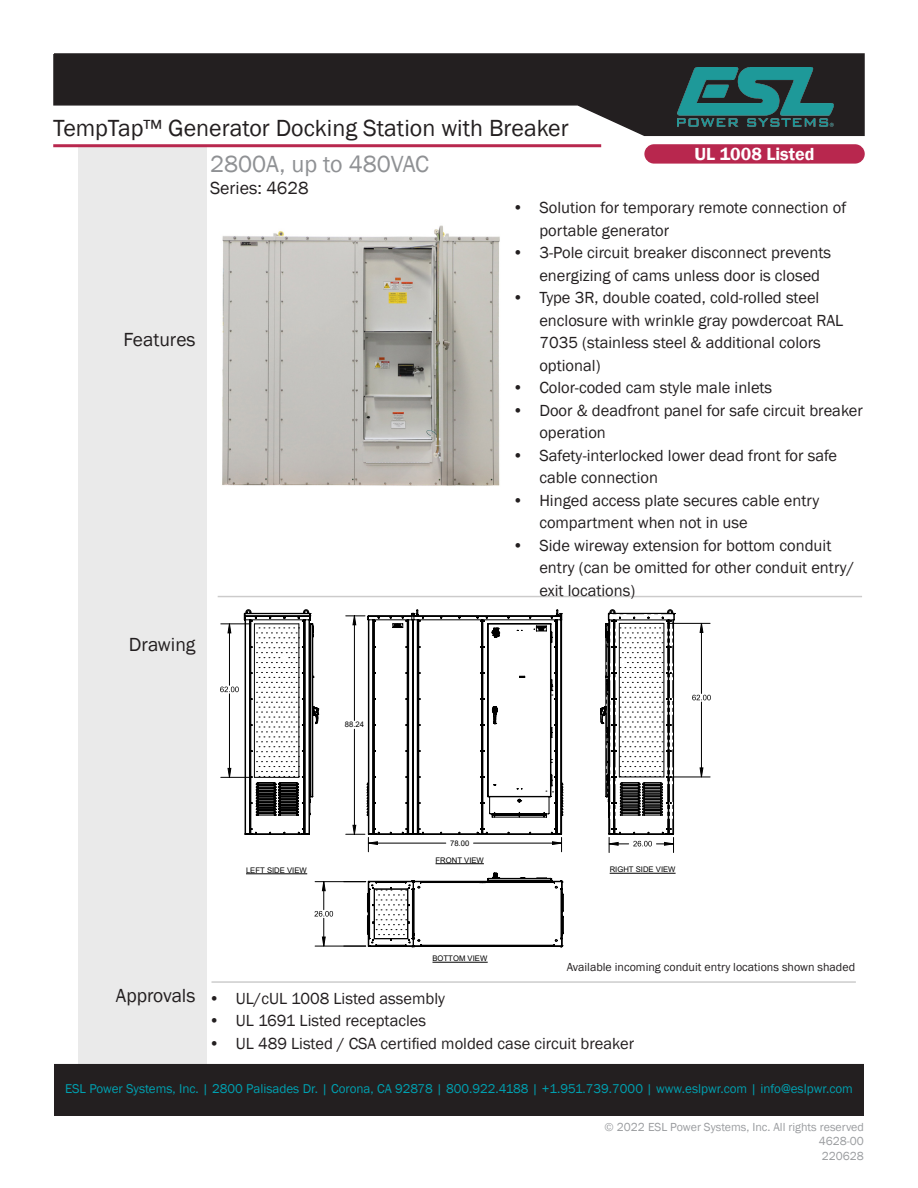
<style>
.page{position:relative;width:918px;height:1188px;background:#fff}
.page>*{position:absolute;margin:0;border:0;box-sizing:border-box;transform-origin:0 0}
.t1{font:24px "Franklin Gothic";color:#231f20}
.t2{font:24px "Franklin Gothic";color:#8f9194}
.t3{font:19.5px "Franklin Gothic";color:#231f20}
.t4{font:600 18px "Franklin Gothic";color:#fff}
.t5{font:18px "Franklin Gothic";color:#231f20}
.t6{font:16.5px/22.5px "Franklin Gothic";color:#231f20}
.t7{font:13.2px "Franklin Gothic";color:#00a0b0}
.t8{font:12px "Franklin Gothic";color:#9b9da0}
.t9{font:12px "Franklin Gothic";color:#231f20}
.t10{font:7.65px "Arial";color:#000}
</style>
<div class="page">
<svg style="left:53px;top:53px;width:812px;height:84px"></svg>
<div style="left:78px;top:146px;width:128px;height:969px;background:#eaeaea"></div>
<hr style="left:53px;top:144px;width:548px;height:3px;background:#b8274e">
<div style="left:55px;top:1065px;width:808px;height:50px;background:#231f20"></div>
<div style="left:54px;top:1064px;width:810px;height:52px;border:2px solid #231f20"></div>
<div style="left:644px;top:144px;width:221px;height:20px;background:#b8274e;border-radius:10px"></div>
<img style="left:677px;top:68px;width:156px;height:58px">
<hr style="left:218px;top:596px;width:644px;height:1px;background:#312f30">
<hr style="left:211px;top:981px;width:645px;height:2px;background:#312f30">
<img style="left:222px;top:225px;width:278px;height:261px">
<hr style="left:436px;top:863px;width:48px;height:1px;background:#000">
<hr style="left:474px;top:843px;width:88px;height:1px;background:#000">
<hr style="left:368px;top:843px;width:78px;height:1px;background:#000">
<svg style="left:552px;top:837px;width:10px;height:15px"></svg>
<svg style="left:346px;top:615px;width:32px;height:237px"></svg>
<svg style="left:366px;top:609px;width:197px;height:226px"></svg>
<svg style="left:692px;top:695px;width:19px;height:5px"></svg>
<hr style="left:610px;top:873px;width:66px;height:1px;background:#000">
<hr style="left:701px;top:702px;width:1px;height:75px;background:#000">
<hr style="left:701px;top:623px;width:1px;height:70px;background:#000">
<hr style="left:667px;top:777px;width:43px;height:1px;background:#000">
<hr style="left:667px;top:623px;width:43px;height:1px;background:#000">
<svg style="left:700px;top:767px;width:3px;height:11px"></svg>
<svg style="left:700px;top:623px;width:3px;height:10px"></svg>
<svg style="left:600px;top:609px;width:75px;height:244px"></svg>
<hr style="left:246px;top:873px;width:61px;height:1px;background:#000">
<svg style="left:220px;top:609px;width:99px;height:226px"></svg>
<hr style="left:432px;top:962px;width:56px;height:1px;background:#000">
<hr style="left:315px;top:946px;width:51px;height:1px;background:#000">
<hr style="left:315px;top:881px;width:51px;height:1px;background:#000">
<svg style="left:314px;top:881px;width:19px;height:66px"></svg>
<svg style="left:344px;top:872px;width:220px;height:76px"></svg>
<p class="t1" style="left:53px;top:113px;width:517px">TempTap™ Generator Docking Station with Breaker</p>
<p class="t2" style="left:210px;top:149px;width:221px">2800A, up to 480VAC</p>
<p class="t5" style="left:210px;top:177px;width:100px">Series: 4628</p>
<p class="t4" style="left:695px;top:143px;width:121px">UL 1008 Listed</p>
<p class="t3" style="left:123px;top:328px;width:74px">Features</p>
<p class="t3" style="left:129px;top:632px;width:68px">Drawing</p>
<p class="t10" style="left:345px;top:719px;width:21px">88.24</p>
<p class="t6" style="left:539px;top:197px;width:308px;text-indent:-27px">• Solution for temporary remote connection of portable generator</p>
<p class="t6" style="left:539px;top:242px;width:293px;text-indent:-27px">• 3-Pole circuit breaker disconnect prevents energizing of cams unless door is closed</p>
<p class="t6" style="left:539px;top:287px;width:305px;text-indent:-27px">• Type 3R, double coated, cold-rolled steel enclosure with wrinkle gray powdercoat RAL 7035 (stainless steel &amp; additional colors optional)</p>
<p class="t6" style="left:512px;top:377px;width:261px">• Color-coded cam style male inlets</p>
<p class="t6" style="left:539px;top:399px;width:325px;text-indent:-27px">• Door &amp; deadfront panel for safe circuit breaker operation</p>
<p class="t6" style="left:539px;top:444px;width:299px;text-indent:-27px">• Safety-interlocked lower dead front for safe cable connection</p>
<p class="t6" style="left:539px;top:489px;width:281px;text-indent:-27px">• Hinged access plate secures cable entry compartment when not in use</p>
<p class="t6" style="left:539px;top:534px;width:316px;text-indent:-27px">• Side wireway extension for bottom conduit entry (can be omitted for other conduit entry/ exit locations)</p>
<p class="t10" style="left:450px;top:838px;width:21px">78.00</p>
<p class="t10" style="left:436px;top:855px;width:50px">FRONT VIEW</p>
<p class="t10" style="left:246px;top:865px;width:62px">LEFT SIDE VIEW</p>
<p class="t10" style="left:610px;top:864px;width:67px">RIGHT SIDE VIEW</p>
<p class="t3" style="left:116px;top:983px;width:81px">Approvals</p>
<p class="t10" style="left:432px;top:953px;width:56px">BOTTOM VIEW</p>
<p class="t9" style="left:567px;top:959px;width:290px">Available incoming conduit entry locations shown shaded</p>
<p class="t6" style="left:209px;top:988px;width:238px">• UL/cUL 1008 Listed assembly</p>
<p class="t6" style="left:209px;top:1010px;width:219px">• UL 1691 Listed receptacles</p>
<p class="t6" style="left:209px;top:1033px;width:427px">• UL 489 Listed / CSA certified molded case circuit breaker</p>
<p class="t7" style="left:65px;top:1080px;width:790px">ESL Power Systems, Inc. | 2800 Palisades Dr. | Corona, CA 92878 | 800.922.4188 | +1.951.739.7000 | www.eslpwr.com | info@eslpwr.com</p>
<p class="t8" style="left:605px;top:1119px;width:261px">© 2022 ESL Power Systems, Inc. All rights reserved</p>
<p class="t8" style="left:819px;top:1134px;width:47px">4628-00</p>
<p class="t8" style="left:822px;top:1148px;width:44px">220628</p>
</div>
